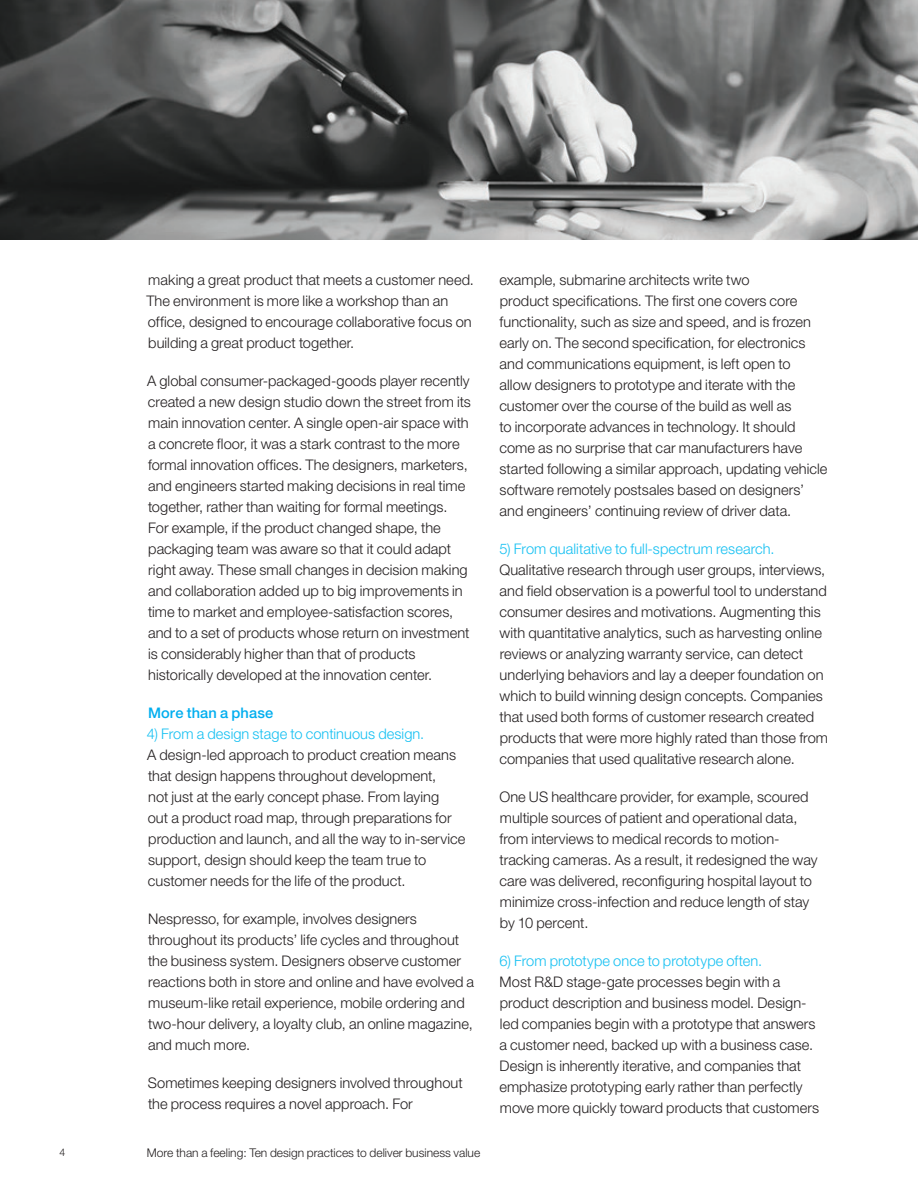
<style>
.page{position:relative;width:918px;height:1188px;background:#fff}
.page>*{position:absolute;margin:0;border:0;box-sizing:border-box;transform-origin:0 0}
.t1{font:300 14.7px/21px "Helvetica Neue LT Std";letter-spacing:.005em;color:#231f20}
.t2{font:300 14.7px "Helvetica Neue LT Std";letter-spacing:.005em;color:#15c0f2}
.t3{font:500 14.7px "Helvetica Neue LT Std";letter-spacing:.01em;color:#00aeef}
.t4{font:300 12px "Helvetica Neue LT Std";color:#231f20}
.t5{font:300 10.5px "Helvetica Neue LT Std";color:#231f20}
</style>
<div class="page">
<img style="left:0;top:0;width:918px;height:240px">
<p class="t1" style="left:146px;top:269px;width:329px">making a great product that meets a customer need.<br>The environment is more like a workshop than an office, designed to encourage collaborative focus on building a great product together.</p>
<p class="t1" style="left:147px;top:370px;width:325px">A global consumer-packaged-goods player recently created a new design studio down the street from its main innovation center. A single open-air space with a concrete floor, it was a stark contrast to the more formal innovation offices. The designers, marketers, and engineers started making decisions in real time together, rather than waiting for formal meetings.<br>For example, if the product changed shape, the packaging team was aware so that it could adapt right away. These small changes in decision making and collaboration added up to big improvements in time to market and employee-satisfaction scores, and to a set of products whose return on investment is considerably higher than that of products historically developed at the innovation center.</p>
<p class="t3" style="left:148px;top:704px;width:127px">More than a phase</p>
<p class="t2" style="left:147px;top:725px;width:279px">4) From a design stage to continuous design.</p>
<p class="t1" style="left:147px;top:744px;width:320px">A design-led approach to product creation means that design happens throughout development,<br>not just at the early concept phase. From laying<br>out a product road map, through preparations for production and launch, and all the way to in-service support, design should keep the team true to customer needs for the life of the product.</p>
<p class="t1" style="left:148px;top:908px;width:328px">Nespresso, for example, involves designers throughout its products’ life cycles and throughout the business system. Designers observe customer reactions both in store and online and have evolved a museum-like retail experience, mobile ordering and two-hour delivery, a loyalty club, an online magazine, and much more.</p>
<p class="t1" style="left:148px;top:1072px;width:316px">Sometimes keeping designers involved throughout the process requires a novel approach. For</p>
<p class="t5" style="left:60px;top:1145px;width:7px">4</p>
<p class="t4" style="left:147px;top:1145px;width:335px">More than a feeling: Ten design practices to deliver business value</p>
<p class="t1" style="left:499px;top:269px;width:330px">example, submarine architects write two<br>product specifications. The first one covers core functionality, such as size and speed, and is frozen early on. The second specification, for electronics and communications equipment, is left open to<br>allow designers to prototype and iterate with the customer over the course of the build as well as<br>to incorporate advances in technology. It should come as no surprise that car manufacturers have started following a similar approach, updating vehicle software remotely postsales based on designers’ and engineers’ continuing review of driver data.</p>
<p class="t2" style="left:499px;top:540px;width:277px">5) From qualitative to full-spectrum research.</p>
<p class="t1" style="left:499px;top:559px;width:330px">Qualitative research through user groups, interviews, and field observation is a powerful tool to understand consumer desires and motivations. Augmenting this with quantitative analytics, such as harvesting online reviews or analyzing warranty service, can detect underlying behaviors and lay a deeper foundation on which to build winning design concepts. Companies that used both forms of customer research created products that were more highly rated than those from companies that used qualitative research alone.</p>
<p class="t1" style="left:499px;top:786px;width:320px">One US healthcare provider, for example, scoured multiple sources of patient and operational data, from interviews to medical records to motion&shy;tracking cameras. As a result, it redesigned the way care was delivered, reconfiguring hospital layout to minimize cross-infection and reduce length of stay by 10 percent.</p>
<p class="t2" style="left:499px;top:952px;width:264px">6) From prototype once to prototype often.</p>
<p class="t1" style="left:499px;top:971px;width:321px">Most R&amp;D stage-gate processes begin with a product description and business model. Design&shy;led companies begin with a prototype that answers a customer need, backed up with a business case.<br>Design is inherently iterative, and companies that emphasize prototyping early rather than perfectly move more quickly toward products that customers</p>
</div>
